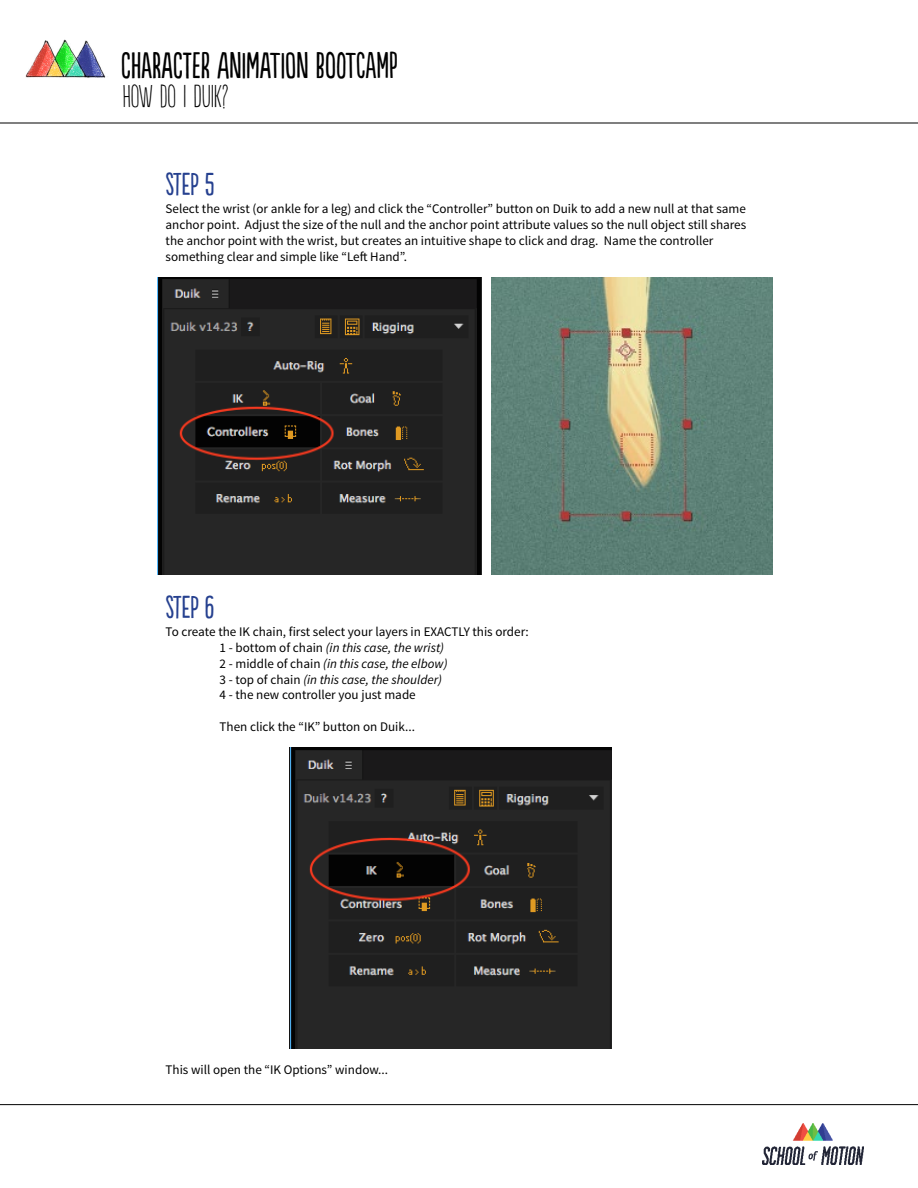
<style>
.page{position:relative;width:918px;height:1188px;background:#fff}
.page>*{position:absolute;margin:0;border:0;box-sizing:border-box;transform-origin:0 0}
.t1{font:34.5px "Populaire";color:#000}
.t2{font:300 30px "Populaire";color:#000}
.t3{font:30px "Populaire";color:#25408f}
.t4{font:13.2px/15.8px "Source Sans Pro";color:#000}
.s1{font-style:italic}
</style>
<div class="page">
<img style="left:763px;top:1124px;width:100px;height:40px">
<hr style="left:0;top:123px;width:918px;height:1px;background:#000">
<hr style="left:0;top:1104px;width:918px;height:1px;background:#000">
<img style="left:25px;top:39px;width:81px;height:39px">
<img style="left:491px;top:277px;width:282px;height:297px">
<img style="left:157px;top:277px;width:324px;height:297px">
<img style="left:290px;top:748px;width:322px;height:300px">
<h1 class="t1" style="left:121px;top:47px;width:278px">CHARACTER ANIMATION BOOTCAMP</h1>
<h2 class="t2" style="left:122px;top:81px;width:107px">HOW DO I DUIK?</h2>
<h2 class="t3" style="left:166px;top:168px;width:51px">STEP 5</h2>
<p class="t4" style="left:166px;top:201px;width:582px">Select the wrist (or ankle for a leg) and click the “Controller” button on Duik to add a new null at that same anchor point. Adjust the size of the null and the anchor point attribute values so the null object still shares the anchor point with the wrist, but creates an intuitive shape to click and drag. Name the controller something clear and simple like “Left Hand”.</p>
<h2 class="t3" style="left:166px;top:591px;width:50px">STEP 6</h2>
<p class="t4" style="left:220px;top:624px;width:311px;text-indent:-54px">To create the IK chain, first select your layers in EXACTLY this order:<br>1 - bottom of chain <span class="s1">(in this case, the wrist)<br></span>2 - middle of chain <span class="s1">(in this case, the elbow)<br></span>3 - top of chain <span class="s1">(in this case, the shoulder)<br></span>4 - the new controller you just made</p>
<p class="t4" style="left:220px;top:719px;width:197px">Then click the “IK” button on Duik...</p>
<p class="t4" style="left:166px;top:1062px;width:224px">This will open the “IK Options” window...</p>
</div>
